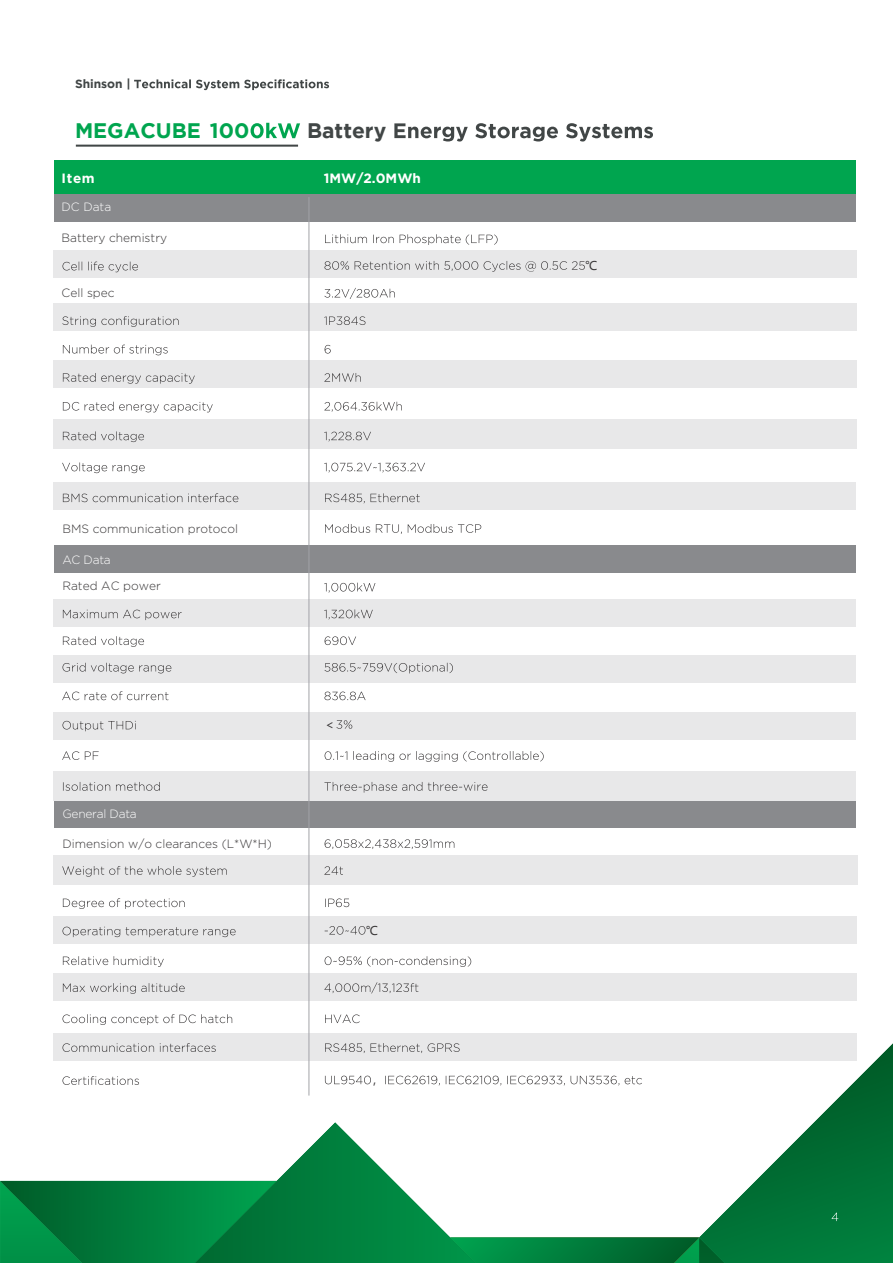
<style>
.page{position:relative;width:893px;height:1263px;background:#fff}
.page>*{position:absolute;margin:0;border:0;box-sizing:border-box;transform-origin:0 0}
.t1{font:700 21px "Gotham";color:#00a54f}
.t2{font:700 21px "Gotham";color:#414646}
.t3{font:700 13.5px "Gotham";color:#fff}
.t4{font:300 12px "Gotham";color:#373536}
.t5{font:300 12px "Gotham";letter-spacing:-.02em;color:#fff}
.t6{font:700 12px "Gotham";color:#414646}
.t7{font:12px "Microsoft Ya Hei";color:#373536}
.s1{font-style:inherit}
</style>
<div class="page">
<div style="left:54px;top:1033px;width:803px;height:28px;background:#e8e8e9"></div>
<div style="left:54px;top:800px;width:802px;height:28px;background:#898a8d"></div>
<div style="left:54px;top:545px;width:802px;height:28px;background:#898a8d"></div>
<div style="left:54px;top:160px;width:802px;height:34px;background:#00a54f"></div>
<div style="left:54px;top:194px;width:802px;height:28px;background:#898a8d"></div>
<svg style="left:251px;top:123px;width:49px;height:15px"></svg>
<svg style="left:394px;top:123px;width:259px;height:19px"></svg>
<hr style="left:76px;top:145px;width:222px;height:2px;background:#414646">
<svg style="left:134px;top:79px;width:195px;height:11px"></svg>
<div style="left:54px;top:250px;width:803px;height:27px;background:#e8e8e9"></div>
<div style="left:54px;top:304px;width:803px;height:27px;background:#e8e8e9"></div>
<div style="left:54px;top:360px;width:803px;height:28px;background:#e8e8e9"></div>
<div style="left:54px;top:420px;width:803px;height:29px;background:#e8e8e9"></div>
<div style="left:54px;top:482px;width:802px;height:28px;background:#e8e8e9"></div>
<div style="left:54px;top:599px;width:802px;height:27px;background:#e8e8e9"></div>
<div style="left:54px;top:655px;width:802px;height:28px;background:#e8e8e9"></div>
<div style="left:54px;top:712px;width:802px;height:28px;background:#e8e8e9"></div>
<div style="left:54px;top:772px;width:802px;height:29px;background:#e8e8e9"></div>
<div style="left:54px;top:856px;width:804px;height:29px;background:#e8e8e9"></div>
<div style="left:54px;top:916px;width:803px;height:28px;background:#e8e8e9"></div>
<div style="left:54px;top:973px;width:803px;height:28px;background:#e8e8e9"></div>
<svg style="left:62px;top:262px;width:76px;height:10px"></svg>
<svg style="left:62px;top:316px;width:117px;height:11px"></svg>
<svg style="left:324px;top:261px;width:261px;height:11px"></svg>
<svg style="left:324px;top:288px;width:71px;height:11px"></svg>
<svg style="left:324px;top:316px;width:41px;height:9px"></svg>
<svg style="left:63px;top:431px;width:81px;height:11px"></svg>
<svg style="left:325px;top:234px;width:173px;height:11px"></svg>
<svg style="left:324px;top:432px;width:47px;height:9px"></svg>
<svg style="left:62px;top:462px;width:83px;height:11px"></svg>
<svg style="left:324px;top:463px;width:101px;height:9px"></svg>
<svg style="left:63px;top:493px;width:175px;height:9px"></svg>
<svg style="left:325px;top:493px;width:95px;height:10px"></svg>
<svg style="left:325px;top:524px;width:156px;height:10px"></svg>
<svg style="left:325px;top:345px;width:6px;height:9px"></svg>
<svg style="left:324px;top:373px;width:37px;height:9px"></svg>
<svg style="left:63px;top:345px;width:105px;height:10px"></svg>
<svg style="left:63px;top:373px;width:132px;height:11px"></svg>
<svg style="left:63px;top:402px;width:150px;height:10px"></svg>
<svg style="left:324px;top:583px;width:51px;height:10px"></svg>
<svg style="left:63px;top:636px;width:81px;height:11px"></svg>
<svg style="left:325px;top:636px;width:31px;height:9px"></svg>
<svg style="left:62px;top:663px;width:109px;height:10px"></svg>
<svg style="left:324px;top:663px;width:129px;height:10px"></svg>
<svg style="left:62px;top:721px;width:74px;height:10px"></svg>
<svg style="left:336px;top:720px;width:16px;height:9px"></svg>
<svg style="left:62px;top:751px;width:37px;height:9px"></svg>
<svg style="left:325px;top:751px;width:219px;height:11px"></svg>
<svg style="left:63px;top:782px;width:97px;height:9px"></svg>
<svg style="left:324px;top:782px;width:164px;height:11px"></svg>
<svg style="left:62px;top:866px;width:165px;height:11px"></svg>
<svg style="left:63px;top:898px;width:122px;height:11px"></svg>
<svg style="left:62px;top:927px;width:174px;height:10px"></svg>
<svg style="left:63px;top:956px;width:101px;height:11px"></svg>
<svg style="left:63px;top:983px;width:122px;height:11px"></svg>
<svg style="left:62px;top:1014px;width:170px;height:11px"></svg>
<svg style="left:325px;top:1014px;width:35px;height:9px"></svg>
<svg style="left:324px;top:866px;width:19px;height:9px"></svg>
<svg style="left:325px;top:898px;width:24px;height:9px"></svg>
<svg style="left:325px;top:926px;width:40px;height:9px"></svg>
<svg style="left:325px;top:956px;width:146px;height:11px"></svg>
<svg style="left:324px;top:982px;width:94px;height:11px"></svg>
<svg style="left:0;top:1043px;width:893px;height:220px"></svg>
<svg style="left:324px;top:609px;width:49px;height:10px"></svg>
<svg style="left:324px;top:691px;width:42px;height:9px"></svg>
<svg style="left:63px;top:610px;width:119px;height:10px"></svg>
<svg style="left:62px;top:691px;width:106px;height:9px"></svg>
<svg style="left:324px;top:402px;width:78px;height:10px"></svg>
<svg style="left:325px;top:839px;width:129px;height:10px"></svg>
<hr style="left:309px;top:197px;width:1px;height:898px;background:#a2a3a8">
<p class="t6" style="left:75px;top:77px;width:57px">Shinson |</p>
<h1 class="t1" style="left:75px;top:119px;width:176px">MEGACUBE <span class="s1">100</span></h1>
<h1 class="t2" style="left:307px;top:119px;width:81px">Battery</h1>
<p class="t3" style="left:62px;top:169px;width:35px">Item</p>
<p class="t3" style="left:324px;top:169px;width:99px">1MW/2.0MWh</p>
<p class="t5" style="left:62px;top:199px;width:51px">DC Data</p>
<p class="t4" style="left:62px;top:230px;width:107px">Battery chemistry</p>
<p class="t4" style="left:62px;top:286px;width:55px">Cell spec</p>
<p class="t4" style="left:62px;top:521px;width:177px">BMS communication protocol</p>
<p class="t5" style="left:62px;top:552px;width:50px">AC Data</p>
<p class="t4" style="left:62px;top:578px;width:100px">Rated AC power</p>
<p class="t5" style="left:62px;top:806px;width:76px">General Data</p>
<p class="t4" style="left:62px;top:836px;width:211px">Dimension w/o clearances (L*W*H)</p>
<p class="t7" style="left:324px;top:716px;width:13px">＜</p>
<p class="t7" style="left:366px;top:922px;width:13px">℃</p>
<p class="t7" style="left:372px;top:1072px;width:13px">，</p>
<p class="t7" style="left:586px;top:257px;width:13px">℃</p>
</div>
